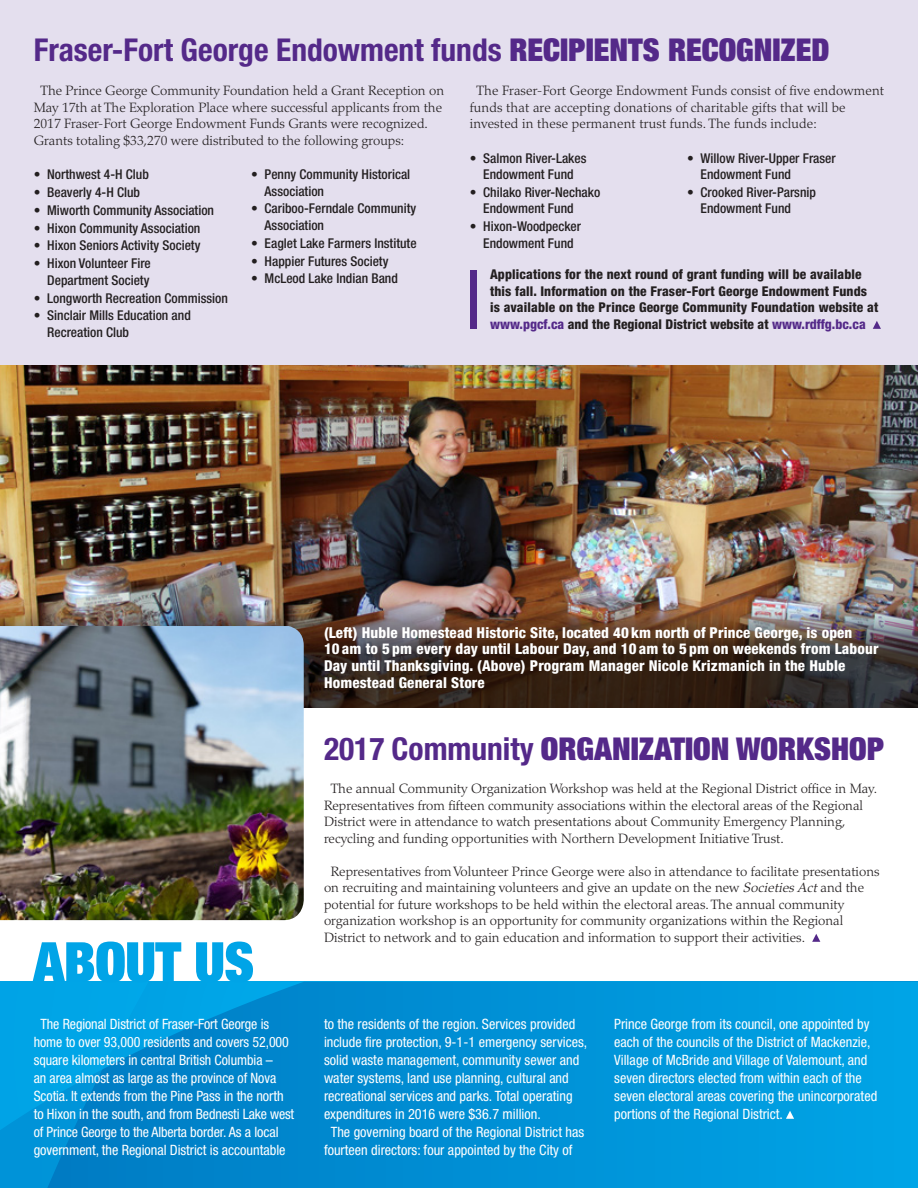
<style>
.page{position:relative;width:918px;height:1188px;background:#fff}
.page>*{position:absolute;margin:0;border:0;box-sizing:border-box;transform-origin:0 0}
.t1{font:900 condensed 55.2px "Helvetica Neue LT Std";letter-spacing:-.01em;color:#00a4e7}
.Body_Copy{font:700 condensed 31.5px "Helvetica Neue LT Std";color:#542989}
.Body_Copy-2{font:900 condensed 31.5px "Helvetica Neue LT Std";color:#542989}
.t2{font:800 condensed 15px/16.8px "Helvetica Neue LT Std";letter-spacing:.01em;color:#fff}
.t3{font:condensed 14.25px/18px "Helvetica Neue LT Std";color:#fff}
.Body_Copy-3{font:300 13.5px/16.5px "Palatino LT Std";color:#231f20}
.Body_Copy-4{font:500 condensed 13.5px/16.5px "Helvetica Neue LT Std";color:#231f20}
.t4{font:800 condensed 13.5px/16.5px "Helvetica Neue LT Std";letter-spacing:.01em;color:#231f20}
.s1{font-weight:900}
.s2{color:#542989}
.s3{font-weight:700}
.s4{font-style:italic}
</style>
<div class="page">
<div style="left:0;top:0;width:918px;height:365px;background:#e4dfee"></div>
<img style="left:0;top:365px;width:918px;height:233px">
<img style="left:0;top:598px;width:918px;height:110px">
<svg style="left:0;top:982px;width:918px;height:206px;background:#0093d7"></svg>
<svg style="left:786px;top:1111px;width:8px;height:8px"></svg>
<svg style="left:873px;top:321px;width:8px;height:8px"></svg>
<div style="left:470px;top:270px;width:7px;height:58px;background:#542989"></div>
<svg style="left:812px;top:934px;width:8px;height:8px"></svg>
<img style="left:0;top:626px;width:304px;height:294px">
<p class="Body_Copy" style="left:34px;top:31px;width:797px">Fraser-Fort George Endowment funds <span class="s1">RECIPIENTS RECOGNIZED</span></p>
<p class="Body_Copy-3" style="left:34px;top:83px;width:412px;text-indent:7px">The Prince George Community Foundation held a Grant Reception on May 17th at The Exploration Place where successful applicants from the 2017 Fraser-Fort George Endowment Funds Grants were recognized.<br>Grants totaling $33,270 were distributed to the following groups:</p>
<p class="Body_Copy-4" style="left:34px;top:166px;width:117px">• Northwest 4-H Club</p>
<p class="Body_Copy-4" style="left:34px;top:184px;width:108px">• Beaverly 4-H Club</p>
<p class="Body_Copy-4" style="left:34px;top:201px;width:182px">• Miworth Community Association</p>
<p class="Body_Copy-4" style="left:34px;top:219px;width:168px">• Hixon Community Association</p>
<p class="Body_Copy-4" style="left:34px;top:237px;width:168px">• Hixon Seniors Activity Society</p>
<p class="Body_Copy-4" style="left:34px;top:255px;width:119px;text-align:right">• Hixon Volunteer Fire<br>Department Society</p>
<p class="Body_Copy-4" style="left:34px;top:289px;width:196px">• Longworth Recreation Commission</p>
<p class="Body_Copy-4" style="left:47px;top:307px;width:145px;text-indent:-14px">• Sinclair Mills Education and<br>Recreation Club</p>
<p class="Body_Copy-4" style="left:265px;top:166px;width:147px;text-indent:-14px">• Penny Community Historical<br>Association</p>
<p class="Body_Copy-4" style="left:265px;top:200px;width:153px;text-indent:-14px">• Cariboo-Ferndale Community<br>Association</p>
<p class="Body_Copy-4" style="left:251px;top:234px;width:167px">• Eaglet Lake Farmers Institute</p>
<p class="Body_Copy-4" style="left:251px;top:252px;width:139px">• Happier Futures Society</p>
<p class="Body_Copy-4" style="left:251px;top:270px;width:148px">• McLeod Lake Indian Band</p>
<p class="Body_Copy-3" style="left:470px;top:83px;width:416px;text-indent:7px">The Fraser-Fort George Endowment Funds consist of five endowment funds that are accepting donations of charitable gifts that will be invested in these permanent trust funds. The funds include:</p>
<p class="Body_Copy-4" style="left:470px;top:149px;width:118px;text-align:center">• Salmon River-Lakes<br>Endowment Fund</p>
<p class="Body_Copy-4" style="left:483px;top:184px;width:118px;text-indent:-14px">• Chilako River-Nechako<br>Endowment Fund</p>
<p class="Body_Copy-4" style="left:470px;top:218px;width:113px;text-align:center">• Hixon-Woodpecker<br>Endowment Fund</p>
<p class="Body_Copy-4" style="left:701px;top:149px;width:137px;text-indent:-14px">• Willow River-Upper Fraser<br>Endowment Fund</p>
<p class="Body_Copy-4" style="left:701px;top:184px;width:117px;text-indent:-14px">• Crooked River-Parsnip<br>Endowment Fund</p>
<p class="t4" style="left:490px;top:266px;width:390px">Applications for the next round of grant funding will be available this fall. Information on the Fraser-Fort George Endowment Funds is available on the Prince George Community Foundation website at <span class="s2">www.pgcf.ca</span> and the Regional District website at <span class="s2">www.rdffg.bc.ca</span></p>
<p class="t2" style="left:324px;top:624px;width:556px">(Left) Huble Homestead Historic Site, located 40 km north of Prince George, is open<br>10 am to 5 pm every day until Labour Day, and 10 am to 5 pm on weekends from Labour Day until Thanksgiving. (Above) Program Manager Nicole Krizmanich in the Huble Homestead General Store</p>
<p class="Body_Copy-2" style="left:324px;top:729px;width:562px"><span class="s3">2017 Community</span> ORGANIZATION WORKSHOP</p>
<p class="Body_Copy-3" style="left:324px;top:781px;width:555px;text-indent:7px">The annual Community Organization Workshop was held at the Regional District office in May.<br>Representatives from fifteen community associations within the electoral areas of the Regional District were in attendance to watch presentations about Community Emergency Planning, recycling and funding opportunities with Northern Development Initiative Trust.</p>
<p class="Body_Copy-3" style="left:324px;top:863px;width:557px;text-indent:7px">Representatives from Volunteer Prince George were also in attendance to facilitate presentations on recruiting and maintaining volunteers and give an update on the new <span class="s4">Societies Act</span>and the potential for future workshops to be held within the electoral areas. The annual community organization workshop is an opportunity for community organizations within the Regional District to network and to gain education and information to support their activities.</p>
<p class="t1" style="left:33px;top:927px;width:223px">ABOUT US</p>
<p class="t3" style="left:34px;top:1015px;width:262px;text-indent:7px">The Regional District of Fraser-Fort George is home to over 93,000 residents and covers 52,000 square kilometers in central British Columbia –<br>an area almost as large as the province of Nova Scotia. It extends from the Pine Pass in the north to Hixon in the south, and from Bednesti Lake west of Prince George to the Alberta border. As a local government, the Regional District is accountable</p>
<p class="t3" style="left:324px;top:1015px;width:265px">to the residents of the region. Services provided include fire protection, 9-1-1 emergency services, solid waste management, community sewer and water systems, land use planning, cultural and recreational services and parks. Total operating expenditures in 2016 were $36.7 million.</p>
<p class="t3" style="left:614px;top:1015px;width:265px">Prince George from its council, one appointed by each of the councils of the District of Mackenzie, Village of McBride and Village of Valemount, and seven directors elected from within each of the seven electoral areas covering the unincorporated portions of the Regional District.</p>
<p class="t3" style="left:324px;top:1123px;width:262px;text-indent:7px">The governing board of the Regional District has fourteen directors: four appointed by the City of</p>
</div>
